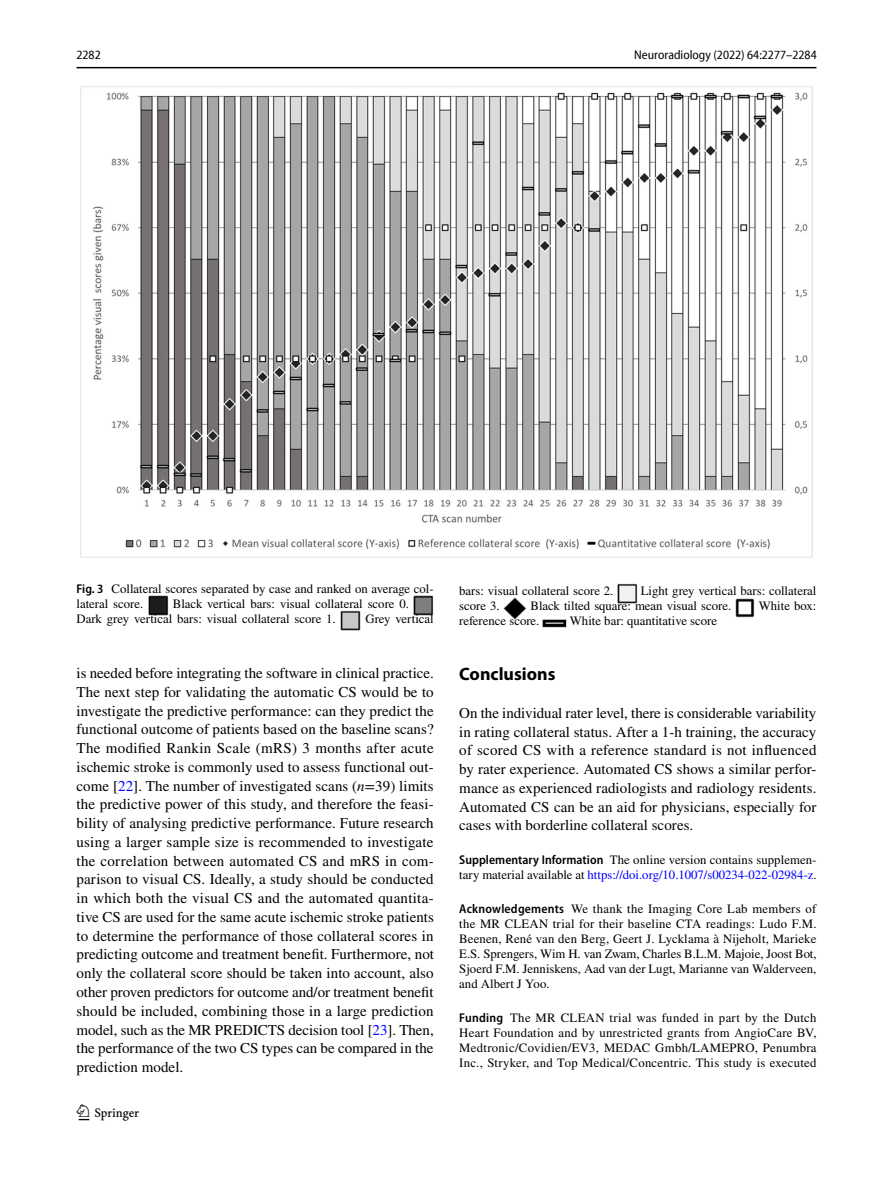
<style>
.page{position:relative;width:893px;height:1187px;background:#fff}
.page>*{position:absolute;margin:0;border:0;box-sizing:border-box;transform-origin:0 0}
.t1{font:22.5px "Springnew Regular 2";color:#000}
.t2{font:700 18px "Myriad Pro";color:#000}
.t3{font:15px/18.8px "STIX";letter-spacing:.005em;color:#000;text-align:justify}
.t4{font:12.75px/15px "STIX";color:#000}
.t5{font:semi-condensed 12.75px "Myriad Pro Unic";color:#000}
.s1{font-family:"Myriad Pro";font-weight:600;font-stretch:semi-condensed}
.s2{color:#00f}
.s3{font-style:italic}
</style>
<div class="page">
<hr style="left:77px;top:67px;width:739px;height:1px;background:#000">
<img style="left:81px;top:87px;width:731px;height:470px">
<img style="left:148px;top:595px;width:20px;height:20px">
<img style="left:414px;top:595px;width:20px;height:20px">
<img style="left:341px;top:610px;width:20px;height:20px">
<img style="left:617px;top:583px;width:20px;height:20px">
<img style="left:504px;top:597px;width:22px;height:22px">
<img style="left:735px;top:598px;width:20px;height:20px">
<img style="left:543px;top:619px;width:24px;height:8px">
<p class="t5" style="left:77px;top:50px;width:26px">2282</p>
<p class="t5" style="left:634px;top:50px;width:184px">Neuroradiology (2022) 64:2277–2284</p>
<p class="t4" style="left:77px;top:581px;width:359px"><span class="s1">Fig. 3</span> Collateral scores separated by case and ranked on average col&shy;lateral score.</p>
<p class="t4" style="left:77px;top:596px;width:334px;text-indent:96px">Black vertical bars: visual collateral score 0.<br>Dark grey vertical bars: visual collateral score 1.</p>
<p class="t4" style="left:365px;top:611px;width:70px">Grey vertical</p>
<p class="t4" style="left:459px;top:584px;width:156px">bars: visual collateral score 2.</p>
<p class="t4" style="left:641px;top:584px;width:177px">Light grey vertical bars: collateral</p>
<p class="t4" style="left:459px;top:599px;width:42px">score 3.</p>
<p class="t4" style="left:530px;top:599px;width:202px">Black tilted square: mean visual score.</p>
<p class="t4" style="left:759px;top:599px;width:59px">White box:</p>
<p class="t4" style="left:459px;top:614px;width:82px">reference score.</p>
<p class="t4" style="left:570px;top:614px;width:149px">White bar: quantitative score</p>
<p class="t3" style="left:77px;top:664px;width:359px">is needed before integrating the software in clinical practice.<br>The next step for validating the automatic CS would be to investigate the predictive performance: can they predict the functional outcome of patients based on the baseline scans?<br>The modified Rankin Scale (mRS) 3 months after acute ischemic stroke is commonly used to assess functional out&shy;come [<span class="s2">22</span>]. The number of investigated scans (<span class="s3">n</span>=39) limits the predictive power of this study, and therefore the feasi&shy;bility of analysing predictive performance. Future research using a larger sample size is recommended to investigate the correlation between automated CS and mRS in com&shy;parison to visual CS. Ideally, a study should be conducted in which both the visual CS and the automated quantita&shy;tive CS are used for the same acute ischemic stroke patients to determine the performance of those collateral scores in predicting outcome and treatment benefit. Furthermore, not only the collateral score should be taken into account, also other proven predictors for outcome and/or treatment benefit should be included, combining those in a large prediction model, such as the MR PREDICTS decision tool [<span class="s2">23</span>]. Then, the performance of the two CS types can be compared in the prediction model.</p>
<p class="t2" style="left:459px;top:662px;width:98px">Conclusions</p>
<p class="t3" style="left:459px;top:704px;width:359px">On the individual rater level, there is considerable variability in rating collateral status. After a 1-h training, the accuracy of scored CS with a reference standard is not influenced by rater experience. Automated CS shows a similar perfor&shy;mance as experienced radiologists and radiology residents.<br>Automated CS can be an aid for physicians, especially for cases with borderline collateral scores.</p>
<p class="t4" style="left:459px;top:853px;width:359px"><span class="s1">Supplementary Information</span> The online version contains supplemen&shy;tary material available at <span class="s2">https://doi.org/10.1007/s00234-022-02984-z</span>.</p>
<p class="t4" style="left:459px;top:901px;width:359px;text-align:justify"><span class="s1">Acknowledgements</span> We thank the Imaging Core Lab members of the MR CLEAN trial for their baseline CTA readings: Ludo F.M.<br>Beenen, René van den Berg, Geert J. Lycklama à Nijeholt, Marieke E.S. Sprengers, Wim H. van Zwam, Charles B.L.M. Majoie, Joost Bot, Sjoerd F.M. Jenniskens, Aad van der Lugt, Marianne van Walderveen, and Albert J Yoo.</p>
<p class="t4" style="left:459px;top:1010px;width:359px;text-align:justify"><span class="s1">Funding</span> The MR CLEAN trial was funded in part by the Dutch Heart Foundation and by unrestricted grants from AngioCare BV, Medtronic/Covidien/EV3, MEDAC Gmbh/LAMEPRO, Penumbra Inc., Stryker, and Top Medical/Concentric. This study is executed</p>
<h1 class="t1" style="left:79px;top:1104px;width:62px">1 3</h1>
</div>
